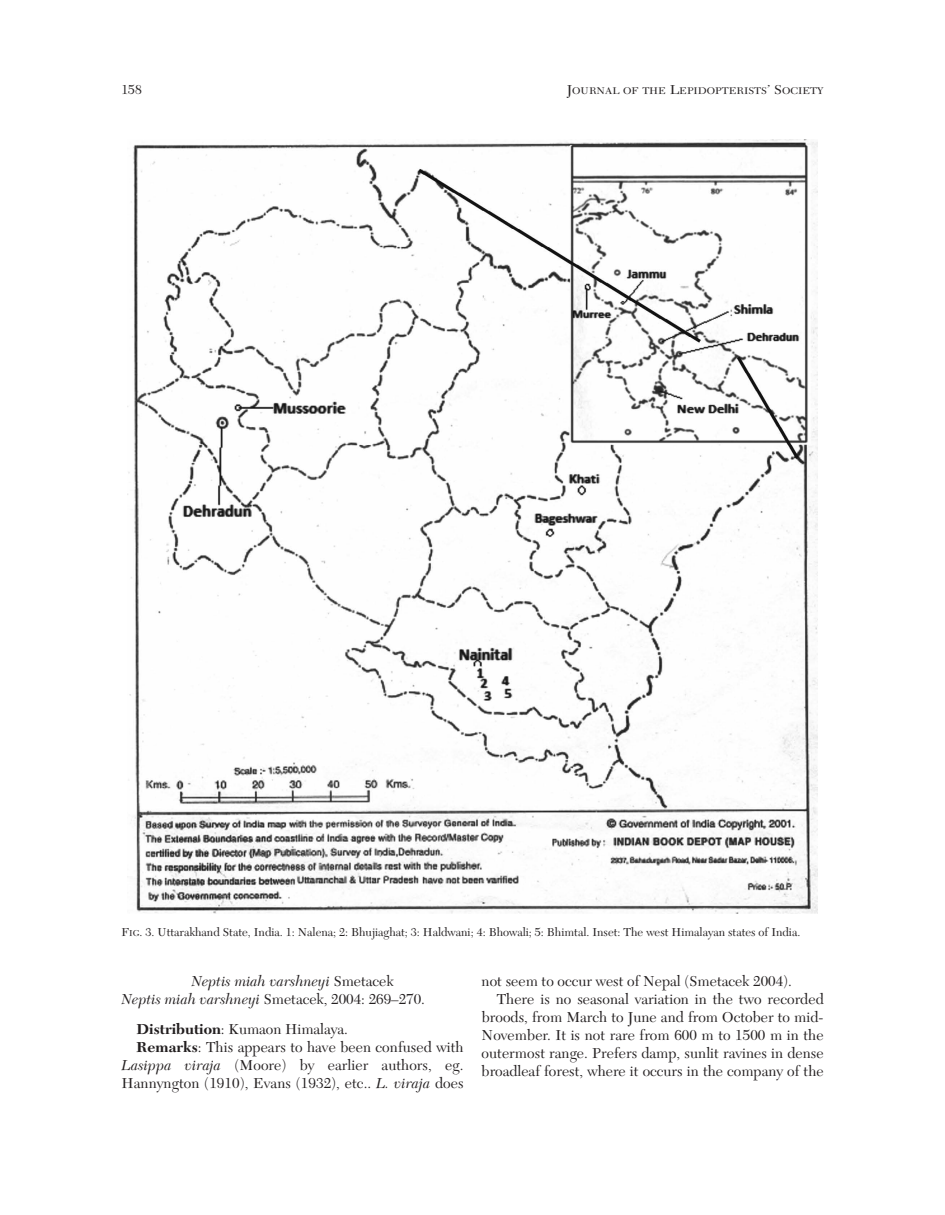
<style>
.page{position:relative;width:945px;height:1215px;background:#fff}
.page>*{position:absolute;margin:0;border:0;box-sizing:border-box;transform-origin:0 0}
.t1{font:15px "New Caledonia";letter-spacing:.005em;color:#231f20}
.t2{font:italic 15px/18px "New Caledonia";color:#231f20}
.t3{font:13.5px "New Caledonia";color:#231f20}
.t4{font:12px "New Caledonia";color:#231f20}
.t5{font:10.2px "New Caledonia";color:#231f20;scale:1.09 1}
.s1{color:#fff}
.s2{font-size:13.5px}
.s3{font-size:9px}
.s4{font-style:normal}
.s5{font-weight:700}
.s6{font-style:italic}
</style>
<div class="page">
<img style="left:128px;top:140px;width:689px;height:773px">
<p class="t3" style="left:122px;top:82px;width:44px">158<span class="s1">158</span></p>
<p class="t5" style="left:567px;top:85px;width:237px"><span class="s2">J</span>OURNAL OF THE <span class="s2">L</span>EPIDOPTERISTS<span class="s2">’ S</span>OCIETY</p>
<p class="t4" style="left:122px;top:925px;width:680px">F<span class="s3">IG</span>. 3. Uttarakhand State, India. 1: Nalena; 2: Bhujiaghat; 3: Haldwani; 4: Bhowali; 5: Bhimtal. Inset: The west Himalayan states of India.</p>
<p class="t2" style="left:121px;top:973px;width:305px;text-indent:70px">Neptis miah varshneyi <span class="s4">Smetacek<br></span>Neptis miah varshneyi <span class="s4">Smetacek, 2004: 269–270.</span></p>
<p class="t1" style="left:137px;top:1020px;width:213px"><span class="s5">Distribution</span>: Kumaon Himalaya.</p>
<p class="t1" style="left:137px;top:1038px;width:329px"><span class="s5">Remarks</span>: This appears to have been confused with</p>
<p class="t1" style="left:122px;top:1056px;width:344px"><span class="s6">Lasippa viraja</span> (Moore) by earlier authors, eg.</p>
<p class="t1" style="left:122px;top:1074px;width:344px">Hannyngton (1910), Evans (1932), etc.. <span class="s6">L. viraja</span> does</p>
<p class="t1" style="left:482px;top:972px;width:312px">not seem to occur west of Nepal (Smetacek 2004).</p>
<p class="t1" style="left:497px;top:990px;width:329px">There is no seasonal variation in the two recorded</p>
<p class="t1" style="left:482px;top:1008px;width:343px">broods, from March to June and from October to mid-</p>
<p class="t1" style="left:482px;top:1026px;width:343px">November. It is not rare from 600 m to 1500 m in the</p>
<p class="t1" style="left:482px;top:1044px;width:344px">outermost range. Prefers damp, sunlit ravines in dense</p>
<p class="t1" style="left:482px;top:1062px;width:343px">broadleaf forest, where it occurs in the company of the</p>
</div>
